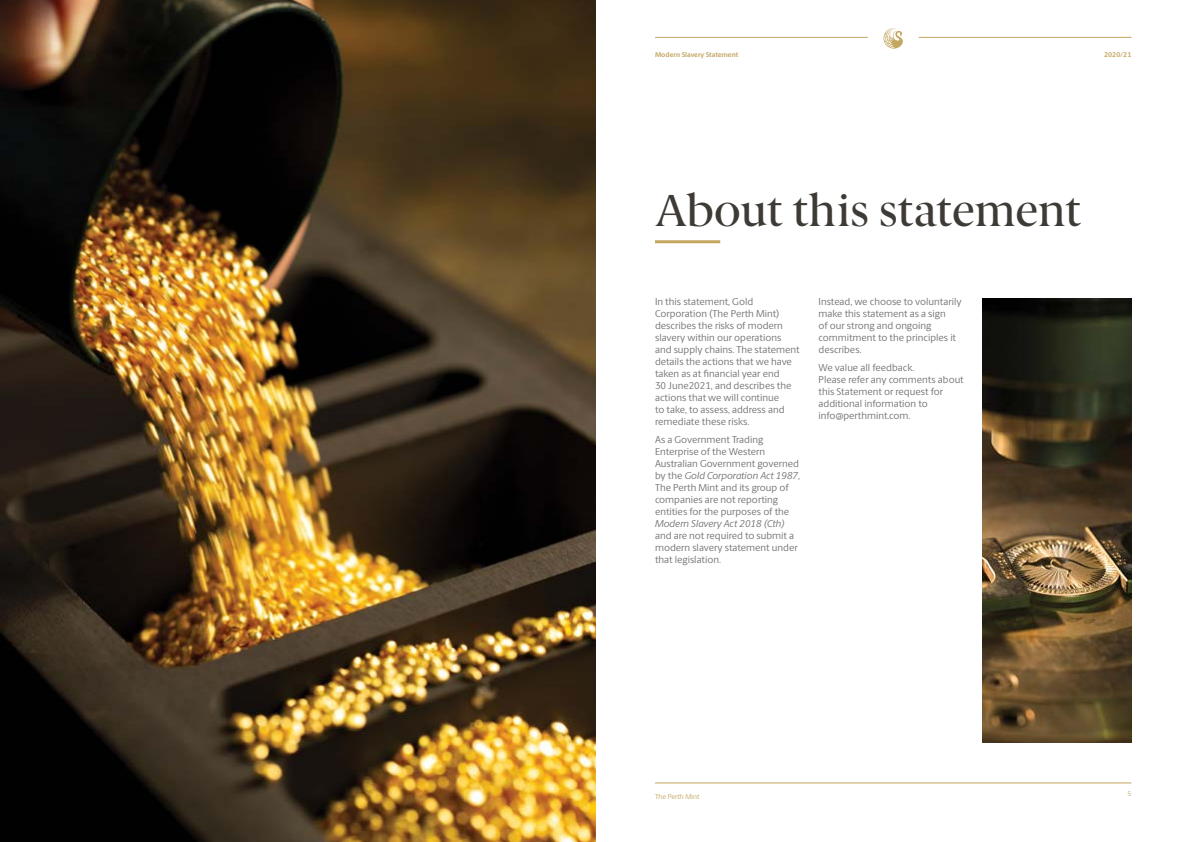
<style>
.page{position:relative;width:1191px;height:842px;background:#fff}
.page>*{position:absolute;margin:0;border:0;box-sizing:border-box;transform-origin:0 0}
.t1{font:500 45px "Berlingske Serif";letter-spacing:-.02em;color:#3e3a35}
.t2{font:10px/12px "Berlingske Sans";color:#6d6e71}
.t3{font:italic 10px "Berlingske Sans";color:#6d6e71}
.t4{font:700 7px "Berlingske Sans";color:#c3a660}
.t5{font:7px "Berlingske Sans";color:#c3a660}
.s1{font-style:italic}
</style>
<div class="page">
<hr style="left:655px;top:782px;width:476px;height:1px;background:#c3a660">
<hr style="left:655px;top:37px;width:212px;height:1px;background:#c3a660">
<hr style="left:918px;top:37px;width:213px;height:1px;background:#c3a660">
<svg style="left:883px;top:28px;width:20px;height:21px"></svg>
<img style="left:0;top:0;width:595px;height:842px">
<hr style="left:655px;top:240px;width:65px;height:3px;background:#c3a660">
<img style="left:982px;top:298px;width:149px;height:445px">
<p class="t4" style="left:655px;top:50px;width:85px">Modern Slavery Statement</p>
<p class="t4" style="left:1104px;top:50px;width:29px">2020/21</p>
<h1 class="t1" style="left:655px;top:174px;width:427px">About this statement</h1>
<p class="t2" style="left:655px;top:295px;width:146px">In this statement, Gold<br>Corporation (The Perth Mint) describes the risks of modern slavery within our operations and supply chains. The statement details the actions that we have taken as at financial year end<br>30 June2021, and describes the actions that we will continue<br>to take, to assess, address and remediate these risks.</p>
<p class="t2" style="left:655px;top:433px;width:147px">As a Government Trading<br>Enterprise of the Western<br>Australian Government governed by the <span class="s1">Gold Corporation Act 1987</span>,<br>The Perth Mint and its group of companies are not reporting entities for the purposes of the</p>
<p class="t3" style="left:655px;top:516px;width:131px">Modern Slavery Act 2018 (Cth)</p>
<p class="t2" style="left:655px;top:529px;width:144px">and are not required to submit a modern slavery statement under that legislation.</p>
<p class="t2" style="left:818px;top:295px;width:144px">Instead, we choose to voluntarily make this statement as a sign<br>of our strong and ongoing commitment to the principles it describes.</p>
<p class="t2" style="left:818px;top:361px;width:147px">We value all feedback.<br>Please refer any comments about this Statement or request for additional information to info@perthmint.com.</p>
<p class="t5" style="left:655px;top:792px;width:46px">The Perth Mint</p>
<p class="t5" style="left:1127px;top:789px;width:5px">5</p>
</div>
